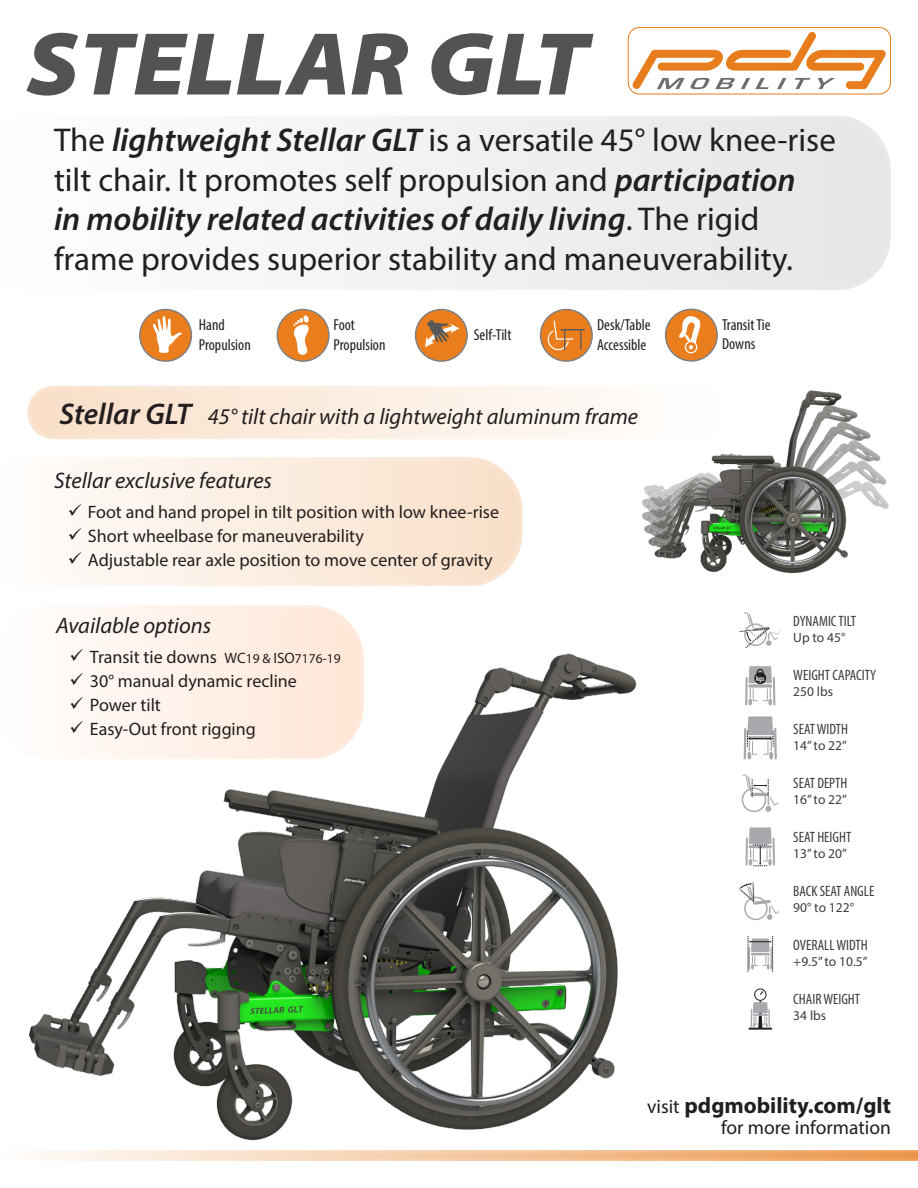
<style>
.page{position:relative;width:918px;height:1188px;background:#fff}
.page>*{position:absolute;margin:0;border:0;box-sizing:border-box;transform-origin:0 0}
.Text{font:italic 900 semi-expanded 90px "Myriad Pro";color:#535353}
.Text-2{font:33px/39.6px "Myriad Pro";color:#231f20}
.Text-3{font:italic 600 33px "Myriad Pro";color:#231f20}
.Text-4{font:italic 22.5px "Myriad Pro";color:#231f20}
.t1{font:700 22.5px "Myriad Pro";color:#231f20}
.t2{font:19.5px "Myriad Pro";color:#231f20}
.t3{font:18px "Myriad Pro";color:#231f20}
.t4{font:condensed 15.9px/19px "Myriad Pro";color:#231f20}
.Features_Grid{font:condensed 15px "Myriad Pro";color:#3e3d3e}
.Features_Grid-2{font:13.5px "Myriad Pro";color:#3e3d3e}
.t5{font:600 condensed 7.5px "Myriad Pro";color:#fff}
.s1{font-weight:600;font-style:italic}
.s2{font-weight:400;font-style:normal}
.s3{font-weight:600;font-size:30px}
.s4{font-size:15px}
.s5{font-size:13.5px}
.s6{font-weight:400;font-size:19.5px}
</style>
<div class="page">
<img style="left:28px;top:653px;width:609px;height:488px">
<div style="left:0;top:599px;width:365px;height:162px;background:#fff;opacity:.5"></div>
<div style="left:0;top:1149px;width:918px;height:13px;background:#fff;opacity:.75"></div>
<div style="left:0;top:449px;width:534px;height:139px;background:#fff;opacity:.5"></div>
<img style="left:641px;top:344px;width:248px;height:230px">
<svg style="left:745px;top:666px;width:30px;height:39px"></svg>
<div style="left:754px;top:672px;width:12px;height:12px;background:#231f20;border-radius:50%"></div>
<div style="left:757px;top:669px;width:7px;height:8px;border:1px solid #231f20;border-radius:50%"></div>
<div style="left:754px;top:989px;width:12px;height:12px;border:1px solid #231f20;border-radius:50%"></div>
<svg style="left:748px;top:991px;width:24px;height:39px"></svg>
<svg style="left:748px;top:936px;width:25px;height:37px"></svg>
<svg style="left:740px;top:612px;width:40px;height:36px"></svg>
<svg style="left:744px;top:716px;width:33px;height:43px"></svg>
<svg style="left:742px;top:774px;width:37px;height:38px"></svg>
<svg style="left:746px;top:827px;width:29px;height:39px"></svg>
<svg style="left:740px;top:883px;width:39px;height:37px"></svg>
<div style="left:0;top:109px;width:892px;height:183px;background:#f3f3f3"></div>
<div style="left:140px;top:310px;width:51px;height:51px;background:#ea7e1d;border-radius:25px"></div>
<div style="left:139px;top:309px;width:53px;height:53px;border:1px solid #808083;border-radius:50%"></div>
<svg style="left:153px;top:314px;width:29px;height:39px"></svg>
<div style="left:277px;top:310px;width:52px;height:51px;background:#ea7e1d;border-radius:25px"></div>
<div style="left:277px;top:309px;width:53px;height:53px;border:1px solid #808083;border-radius:50%"></div>
<svg style="left:293px;top:315px;width:16px;height:40px"></svg>
<div style="left:416px;top:310px;width:51px;height:51px;background:#ea7e1d;border-radius:25px"></div>
<div style="left:415px;top:309px;width:53px;height:53px;border:1px solid #808083;border-radius:50%"></div>
<div style="left:541px;top:310px;width:51px;height:51px;background:#ea7e1d;border-radius:25px"></div>
<div style="left:540px;top:309px;width:53px;height:53px;border:1px solid #808083;border-radius:50%"></div>
<svg style="left:547px;top:320px;width:37px;height:31px"></svg>
<div style="left:666px;top:309px;width:51px;height:52px;background:#ea7e1d;border-radius:25px"></div>
<div style="left:665px;top:309px;width:53px;height:53px;border:1px solid #808083;border-radius:50%"></div>
<div style="left:685px;top:341px;width:12px;height:12px;border:1px solid #fff;border-radius:50%"></div>
<svg style="left:679px;top:316px;width:22px;height:33px"></svg>
<svg style="left:425px;top:320px;width:35px;height:28px"></svg>
<div style="left:628px;top:27px;width:263px;height:67px;border:1px solid #e87d1e;border-radius:11px"></div>
<svg style="left:632px;top:32px;width:254px;height:57px"></svg>
<div style="left:27px;top:380px;width:703px;height:61px;background:#fff;opacity:.5"></div>
<svg style="left:69px;top:504px;width:12px;height:12px"></svg>
<svg style="left:69px;top:528px;width:12px;height:12px"></svg>
<svg style="left:69px;top:552px;width:12px;height:12px"></svg>
<svg style="left:71px;top:649px;width:12px;height:11px"></svg>
<svg style="left:71px;top:673px;width:12px;height:11px"></svg>
<svg style="left:71px;top:697px;width:12px;height:11px"></svg>
<svg style="left:71px;top:721px;width:12px;height:11px"></svg>
<p class="Text" style="left:27px;top:3px;width:563px">STELLAR GLT</p>
<p class="Text-2" style="left:54px;top:120px;width:783px">The <span class="s1">lightweight Stellar GLT</span> is a versatile 45° low knee-rise tilt chair. It promotes self propulsion and <span class="s1">participation</span></p>
<p class="Text-3" style="left:54px;top:198px;width:707px">in mobility related activities of daily living<span class="s2">. The rigid</span></p>
<p class="Text-2" style="left:54px;top:238px;width:741px">frame provides superior stability and maneuverability.</p>
<p class="t4" style="left:199px;top:315px;width:53px">Hand<br>Propulsion</p>
<p class="t4" style="left:334px;top:315px;width:53px">Foot<br>Propulsion</p>
<p class="t4" style="left:474px;top:325px;width:39px">Self-Tilt</p>
<p class="t4" style="left:597px;top:315px;width:55px">Desk/Table<br>Accessible</p>
<p class="t4" style="left:722px;top:315px;width:50px">Transit Tie<br>Downs</p>
<p class="Text-4" style="left:59px;top:402px;width:580px"><span class="s3">Stellar GLT</span> 45° tilt chair with a lightweight aluminum frame</p>
<p class="Text-4" style="left:54px;top:467px;width:219px">Stellar exclusive features</p>
<p class="t3" style="left:88px;top:501px;width:413px">Foot and hand propel in tilt position with low knee-rise</p>
<p class="t3" style="left:88px;top:525px;width:277px">Short wheelbase for maneuverability</p>
<p class="t3" style="left:88px;top:549px;width:406px">Adjustable rear axle position to move center of gravity</p>
<p class="Text-4" style="left:56px;top:611px;width:157px">Available options</p>
<p class="t3" style="left:90px;top:646px;width:252px">Transit tie downs <span class="s4">WC</span><span class="s5">19 &amp;</span> <span class="s4">ISO</span><span class="s5">7176-19</span></p>
<p class="t3" style="left:90px;top:670px;width:208px">30° manual dynamic recline</p>
<p class="t3" style="left:90px;top:694px;width:73px">Power tilt</p>
<p class="t3" style="left:90px;top:718px;width:167px">Easy-Out front rigging</p>
<p class="t5" style="left:756px;top:673px;width:10px">kgs</p>
<p class="Features_Grid" style="left:793px;top:612px;width:64px">DYNAMIC TILT</p>
<p class="Features_Grid-2" style="left:793px;top:629px;width:54px">Up to 45°</p>
<p class="Features_Grid" style="left:793px;top:666px;width:84px">WEIGHT CAPACITY</p>
<p class="Features_Grid-2" style="left:793px;top:683px;width:41px">250 lbs</p>
<p class="Features_Grid" style="left:793px;top:720px;width:56px">SEAT WIDTH</p>
<p class="Features_Grid-2" style="left:793px;top:737px;width:55px">14” to 22”</p>
<p class="Features_Grid" style="left:793px;top:774px;width:56px">SEAT DEPTH</p>
<p class="Features_Grid-2" style="left:793px;top:791px;width:55px">16” to 22”</p>
<p class="Features_Grid" style="left:793px;top:828px;width:60px">SEAT HEIGHT</p>
<p class="Features_Grid-2" style="left:793px;top:845px;width:55px">13” to 20”</p>
<p class="Features_Grid" style="left:793px;top:882px;width:82px">BACK SEAT ANGLE</p>
<p class="Features_Grid-2" style="left:793px;top:899px;width:62px">90° to 122°</p>
<p class="Features_Grid" style="left:793px;top:936px;width:76px">OVERALL WIDTH</p>
<p class="Features_Grid-2" style="left:793px;top:953px;width:76px">+9.5” to 10.5”</p>
<p class="Features_Grid" style="left:793px;top:990px;width:68px">CHAIR WEIGHT</p>
<p class="Features_Grid-2" style="left:793px;top:1007px;width:34px">34 lbs</p>
<p class="t1" style="left:647px;top:1091px;width:245px"><span class="s6">visit</span> pdgmobility.com/glt</p>
<p class="t2" style="left:721px;top:1116px;width:171px">for more information</p>
</div>
